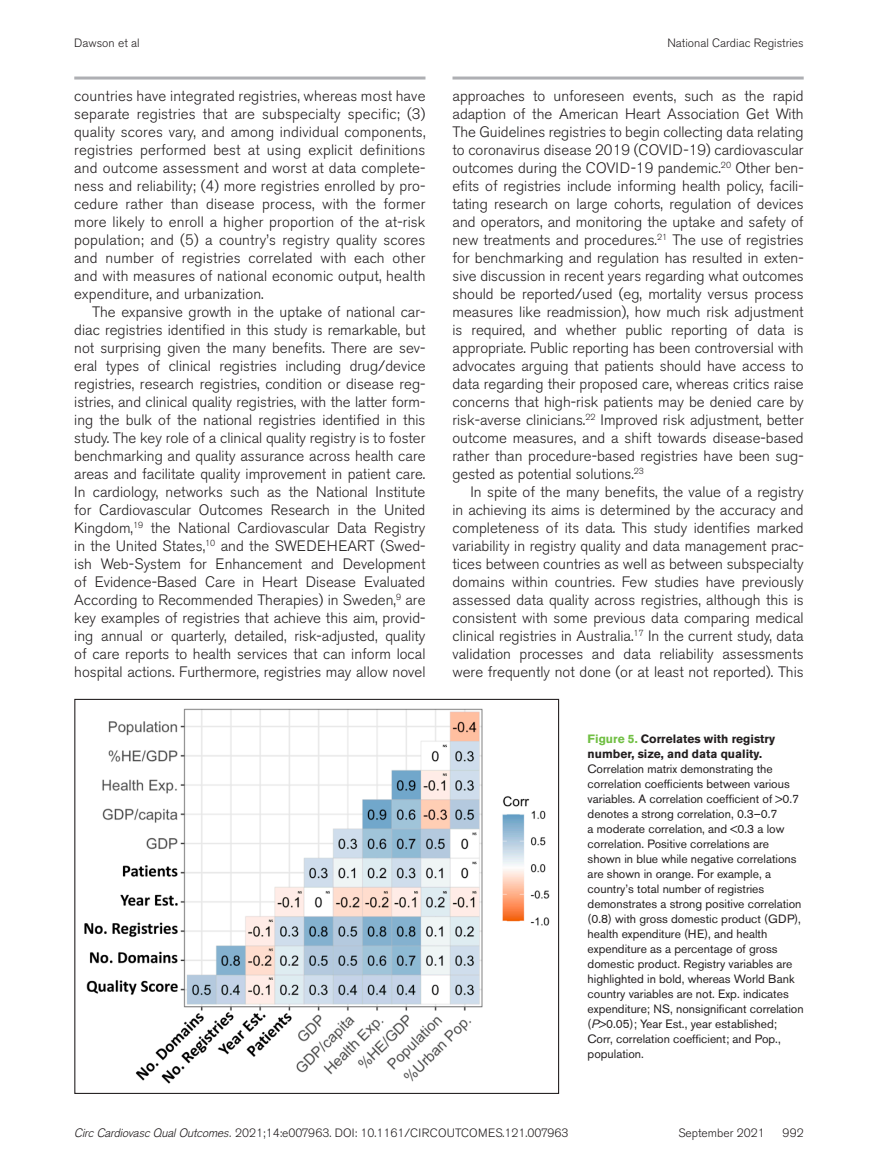
<style>
.page{position:relative;width:878px;height:1175px;background:#fff}
.page>*{position:absolute;margin:0;border:0;box-sizing:border-box;transform-origin:0 0}
.t1{font:300 15px/18px "Akzidenz Grotesk BE";color:#231f20;text-align:justify}
.t2{font:12px/15px "Akzidenz Grotesk BE";color:#231f20}
.t3{font:300 12px "Akzidenz Grotesk BE";color:#231f20}
.t4{font:700 12px/15px "Akzidenz Grotesk BE";color:#231f20}
.s1{color:#71bf44}
.s2{font-size:10.5px}
.s3{font-style:italic}
.s4{font-family:"Akzidenz Grotesk";font-style:italic}
</style>
<div class="page">
<svg style="left:74px;top:76px;width:351px;height:4px"></svg>
<svg style="left:452px;top:76px;width:351px;height:4px"></svg>
<svg style="left:74px;top:698px;width:485px;height:396px"></svg>
<p class="t3" style="left:74px;top:36px;width:67px">Dawson et al</p>
<p class="t3" style="left:667px;top:36px;width:138px">National Cardiac Registries</p>
<p class="t1" style="left:74px;top:87px;width:353px">countries have integrated registries, whereas most have separate registries that are subspecialty specific; (3) quality scores vary, and among individual components, registries performed best at using explicit definitions and outcome assessment and worst at data complete&shy;ness and reliability; (4) more registries enrolled by pro&shy;cedure rather than disease process, with the former more likely to enroll a higher proportion of the at-risk population; and (5) a country’s registry quality scores and number of registries correlated with each other and with measures of national economic output, health expenditure, and urbanization.</p>
<p class="t1" style="left:74px;top:303px;width:353px;text-indent:18px">The expansive growth in the uptake of national car&shy;diac registries identified in this study is remarkable, but not surprising given the many benefits. There are sev&shy;eral types of clinical registries including drug/device registries, research registries, condition or disease reg&shy;istries, and clinical quality registries, with the latter form&shy;ing the bulk of the national registries identified in this study. The key role of a clinical quality registry is to foster benchmarking and quality assurance across health care areas and facilitate quality improvement in patient care.<br>In cardiology, networks such as the National Institute for Cardiovascular Outcomes Research in the United Kingdom,<sup>19</sup> the National Cardiovascular Data Registry in the United States,<sup>10</sup> and the SWEDEHEART (Swed&shy;ish Web-System for Enhancement and Development of Evidence-Based Care in Heart Disease Evaluated According to Recommended Therapies) in Sweden,<sup>9</sup> are key examples of registries that achieve this aim, provid&shy;ing annual or quarterly, detailed, risk-adjusted, quality of care reports to health services that can inform local hospital actions. Furthermore, registries may allow novel</p>
<p class="t1" style="left:452px;top:87px;width:353px">approaches to unforeseen events, such as the rapid adaption of the American Heart Association Get With The Guidelines registries to begin collecting data relating to coronavirus disease 2019 (COVID-19) cardiovascular outcomes during the COVID-19 pandemic.<sup>20</sup> Other ben&shy;efits of registries include informing health policy, facili&shy;tating research on large cohorts, regulation of devices and operators, and monitoring the uptake and safety of new treatments and procedures.<sup>21</sup> The use of registries for benchmarking and regulation has resulted in exten&shy;sive discussion in recent years regarding what outcomes should be reported/used (eg, mortality versus process measures like readmission), how much risk adjustment is required, and whether public reporting of data is appropriate. Public reporting has been controversial with advocates arguing that patients should have access to data regarding their proposed care, whereas critics raise concerns that high-risk patients may be denied care by risk-averse clinicians.<sup>22</sup> Improved risk adjustment, better outcome measures, and a shift towards disease-based rather than procedure-based registries have been sug&shy;gested as potential solutions.<sup>23</sup></p>
<p class="t1" style="left:452px;top:483px;width:353px;text-indent:18px">In spite of the many benefits, the value of a registry in achieving its aims is determined by the accuracy and completeness of its data. This study identifies marked variability in registry quality and data management prac&shy;tices between countries as well as between subspecialty domains within countries. Few studies have previously assessed data quality across registries, although this is consistent with some previous data comparing medical clinical registries in Australia.<sup>17</sup> In the current study, data validation processes and data reliability assessments were frequently not done (or at least not reported). This</p>
<p class="t4" style="left:587px;top:731px;width:189px"><span class="s1">Figure 5.</span> Correlates with registry number, size, and data quality.</p>
<p class="t2" style="left:587px;top:761px;width:217px">Correlation matrix demonstrating the correlation coefficients between various variables. A correlation coefficient of <span class="s2">&gt;</span>0.7 denotes a strong correlation, 0.3–0.7<br>a moderate correlation, and <span class="s2">&lt;</span>0.3 a low correlation. Positive correlations are shown in blue while negative correlations are shown in orange. For example, a country’s total number of registries demonstrates a strong positive correlation (0.8) with gross domestic product (GDP), health expenditure (HE), and health expenditure as a percentage of gross domestic product. Registry variables are highlighted in bold, whereas World Bank country variables are not. Exp. indicates expenditure; NS, nonsignificant correlation (<span class="s3">P</span><span class="s2">&gt;</span>0.05); Year Est., year established; Corr, correlation coefficient; and Pop., population.</p>
<p class="t3" style="left:74px;top:1126px;width:496px"><span class="s4">Circ Cardiovasc Qual Outcomes.</span> 2021;14:e007963. DOI: 10.1161/CIRCOUTCOMES.121.007963</p>
<p class="t3" style="left:678px;top:1126px;width:88px">September 2021</p>
<p class="t3" style="left:782px;top:1126px;width:23px">992</p>
</div>
